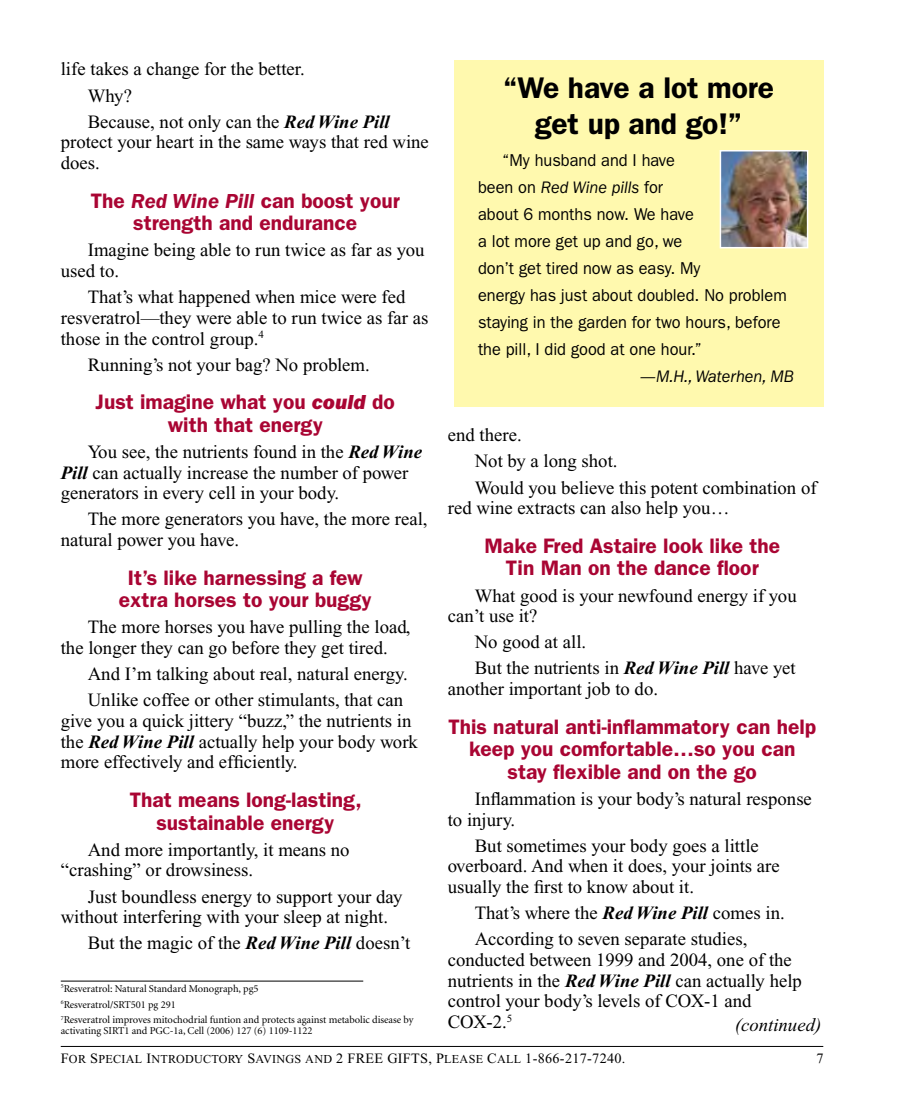
<style>
.page{position:relative;width:905px;height:1107px;background:#fff}
.page>*{position:absolute;margin:0;border:0;box-sizing:border-box;transform-origin:0 0}
.t1{font:600 30px/35.4px "ITC Franklin Gothic Std";letter-spacing:-.005em;color:#000;text-align:center}
.t2{font:600 21px/22.5px "ITC Franklin Gothic Std";color:#a90533;text-align:center}
.t3{font:18.75px/20.7px "Times New Roman";color:#000}
.t4{font:italic 18.75px "Times New Roman";color:#000}
.t5{font:17.25px/27px "ITC Franklin Gothic Std";color:#000;scale:.95 1}
.t6{font:italic 17.25px "ITC Franklin Gothic Std";color:#000;scale:.95 1}
.t7{font:14.25px "Times New Roman PS SC850";letter-spacing:.02em;color:#000}
.t8{font:14.25px "Times New Roman";color:#000}
.t9{font:12.15px "Times New Roman PS SC850";letter-spacing:.025em;color:#000}
.t10{font:10.5px/15.9px "Minion";letter-spacing:-.005em;color:#000}
.s1{font-weight:700;font-style:italic}
.s2{font-style:italic}
.s3{font-family:"ITC Franklin Gothic Std Hvy It";font-weight:400}
.s4{font-size:14.25px}
.s5{font-size:12.15px}
</style>
<div class="page">
<div style="left:454px;top:61px;width:369px;height:346px;background:#fff9ae"></div>
<hr style="left:61px;top:981px;width:302px;height:1px;background:#000">
<img style="left:722px;top:153px;width:83px;height:92px">
<div style="left:719px;top:150px;width:89px;height:98px;border:2px solid #fff"></div>
<hr style="left:61px;top:1046px;width:762px;height:1px;background:#000">
<p class="t3" style="left:88px;top:56px;width:303px;line-height:26.1px;text-indent:-27px">life takes a change for the better.<br>Why?<br>Because, not only can the <span class="s1">Red Wine Pill</span></p>
<p class="t3" style="left:61px;top:132px;width:370px">protect your heart in the same ways that red wine does.</p>
<p class="t2" style="left:91px;top:189px;width:311px">The <span class="s2">Red Wine Pill</span> can boost your strength and endurance</p>
<p class="t3" style="left:61px;top:240px;width:365px;text-indent:27px">Imagine being able to run twice as far as you used to.</p>
<p class="t3" style="left:61px;top:287px;width:369px;text-indent:27px">That’s what happened when mice were fed resveratrol—they were able to run twice as far as those in the control group.<sup>4</sup></p>
<p class="t3" style="left:88px;top:354px;width:284px">Running’s not your bag? No problem.</p>
<p class="t2" style="left:96px;top:391px;width:301px">Just imagine what you <span class="s3">could</span> do with that energy</p>
<p class="t3" style="left:61px;top:441px;width:363px;text-indent:27px">You see, the nutrients found in the <span class="s1">Red Wine<br>Pill</span> can actually increase the number of power generators in every cell in your body.</p>
<p class="t3" style="left:61px;top:509px;width:368px;text-indent:27px">The more generators you have, the more real, natural power you have.</p>
<p class="t2" style="left:119px;top:566px;width:254px">It’s like harnessing a few extra horses to your buggy</p>
<p class="t3" style="left:61px;top:617px;width:351px;text-indent:27px">The more horses you have pulling the load, the longer they can go before they get tired.</p>
<p class="t3" style="left:88px;top:661px;width:321px;line-height:26.1px">And I’m talking about real, natural energy.<br>Unlike coffee or other stimulants, that can</p>
<p class="t3" style="left:61px;top:710px;width:359px">give you a quick jittery “buzz,” the nutrients in the <span class="s1">Red Wine Pill</span> actually help your body work more effectively and efficiently.</p>
<p class="t2" style="left:130px;top:789px;width:233px">That means long-lasting, sustainable energy</p>
<p class="t3" style="left:61px;top:839px;width:290px;text-indent:27px">And more importantly, it means no “crashing” or drowsiness.</p>
<p class="t3" style="left:61px;top:886px;width:343px;text-indent:27px">Just boundless energy to support your day without interfering with your sleep at night.</p>
<p class="t3" style="left:88px;top:933px;width:324px">But the magic of the <span class="s1">Red Wine Pill</span> doesn’t</p>
<h1 class="t1" style="left:503px;top:70px;width:272px">“We have a lot more get up and go!”</h1>
<p class="t5" style="left:478px;top:147px;width:326px;text-indent:24px">“My husband and I have<br>been on <span class="s2">Red Wine pills</span> for<br>about 6 months now. We have<br>a lot more get up and go, we<br>don’t get tired now as easy. My<br>energy has just about doubled. No problem staying in the garden for two hours, before the pill, I did good at one hour.”</p>
<p class="t6" style="left:640px;top:367px;width:164px">—M.H., Waterhen, MB</p>
<p class="t3" style="left:475px;top:422px;width:343px;line-height:26.1px;text-indent:-27px">end there.<br>Not by a long shot.<br>Would you believe this potent combination of</p>
<p class="t3" style="left:448px;top:498px;width:283px">red wine extracts can also help you…</p>
<p class="t2" style="left:484px;top:535px;width:297px">Make Fred Astaire look like the<br>Tin Man on the dance floor</p>
<p class="t3" style="left:448px;top:585px;width:350px;text-indent:27px">What good is your newfound energy if you can’t use it?</p>
<p class="t3" style="left:475px;top:629px;width:322px;line-height:26.1px">No good at all.<br>But the nutrients in <span class="s1">Red Wine Pill</span> have yet</p>
<p class="t3" style="left:448px;top:679px;width:212px">another important job to do.</p>
<p class="t2" style="left:448px;top:715px;width:369px">This natural anti-inflammatory can help keep you comfortable…so you can stay flexible and on the go</p>
<p class="t3" style="left:448px;top:788px;width:366px;text-indent:27px">Inflammation is your body’s natural response to injury.</p>
<p class="t3" style="left:448px;top:835px;width:333px;text-indent:27px">But sometimes your body goes a little overboard. And when it does, your joints are usually the first to know about it.</p>
<p class="t3" style="left:475px;top:900px;width:311px;line-height:26.1px">That’s where the <span class="s1">Red Wine Pill</span> comes in.<br>According to seven separate studies,</p>
<p class="t3" style="left:448px;top:950px;width:356px">conducted between 1999 and 2004, one of the nutrients in the <span class="s1">Red Wine Pill</span> can actually help control your body’s levels of COX-1 and COX-2.<sup>5</sup></p>
<p class="t10" style="left:61px;top:981px;width:354px"><sup>5</sup>Resveratrol: Natural Standard Monograph, pg5<br><sup>6</sup>Resveratrol/SRT501 pg 291<br><sup>7</sup>Resveratrol improves mitochodrial funtion and protects against metabolic disease by</p>
<p class="t10" style="left:61px;top:1023px;width:253px">activating SIRT1 and PGC-1a, Cell (2006) 127 (6) 1109-1122</p>
<p class="t4" style="left:735px;top:1015px;width:88px">(continued)</p>
<p class="t9" style="left:61px;top:1052px;width:305px"><span class="s4">F</span>OR <span class="s4">S</span>PECIAL <span class="s4">I</span>NTRODUCTORY <span class="s4">S</span>AVINGS AND <span class="s4">2 FREE</span></p>
<p class="t7" style="left:387px;top:1050px;width:240px">GIFTS, P<span class="s5">LEASE</span> C<span class="s5">ALL</span> 1-866-217-7240.</p>
<p class="t8" style="left:816px;top:1050px;width:9px">7</p>
</div>
